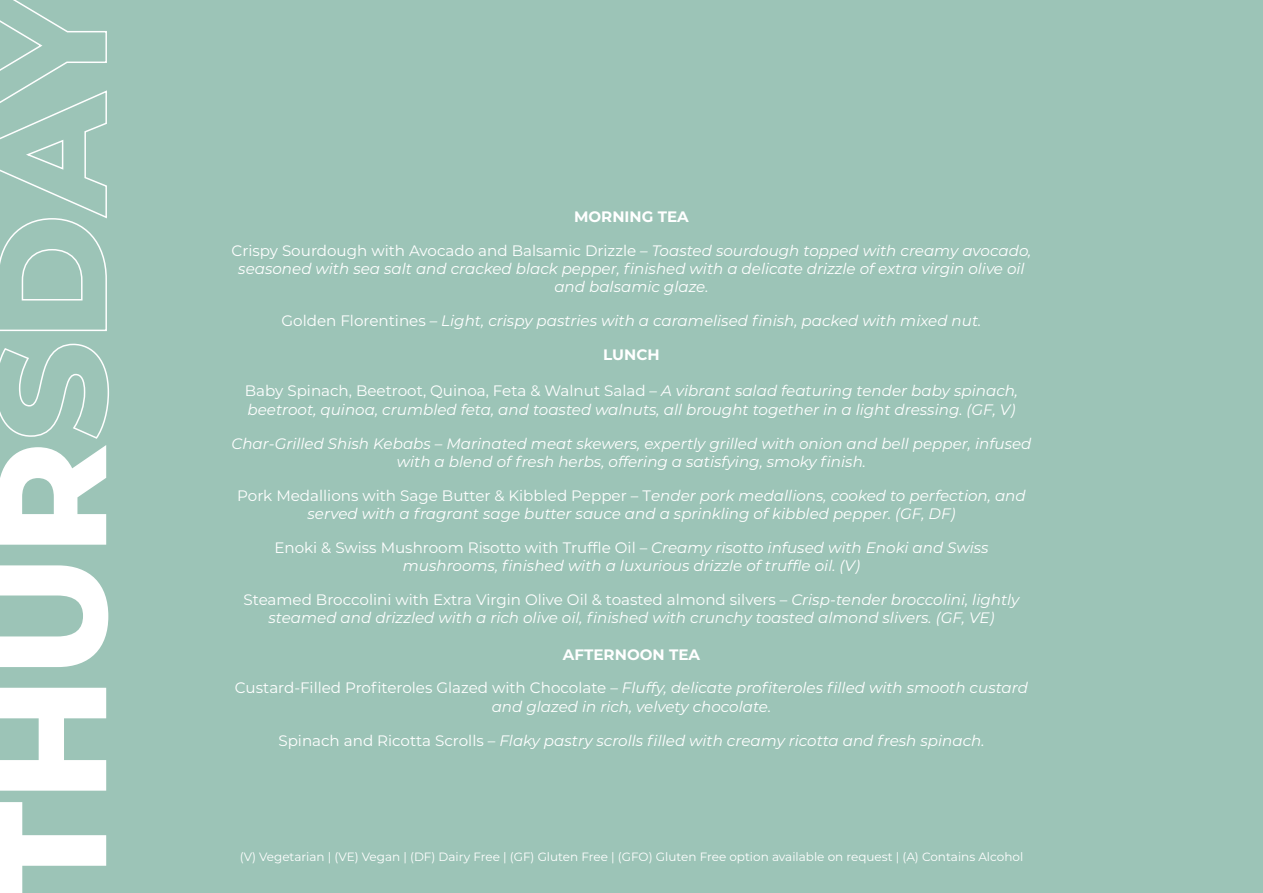
<style>
.page{position:relative;width:1263px;height:893px;background:#9cc4b7}
.page>*{position:absolute;margin:0;border:0;box-sizing:border-box;transform-origin:0 0}
.t1{font:800 154.5px "Montserrat";color:#fff}
.t2{font:italic 15.15px/18.1px "Montserrat";color:#fff;text-align:center}
.t3{font:700 15.15px "Montserrat";color:#fff}
.t4{font:12px "Montserrat";color:#fff}
.s1{font-style:normal}
</style>
<div class="page">
<h1 class="t1" style="left:-62px;top:900px;width:914px;rotate:-90deg">THURSDAY</h1>
<p class="t3" style="left:574px;top:206px;width:116px">MORNING TEA</p>
<p class="t2" style="left:231px;top:241px;width:801px"><span class="s1">Crispy Sourdough with Avocado and Balsamic Drizzle –</span> Toasted sourdough topped with creamy avocado, seasoned with sea salt and cracked black pepper, finished with a delicate drizzle of extra virgin olive oil and balsamic glaze.</p>
<p class="t2" style="left:281px;top:311px;width:701px"><span class="s1">Golden Florentines –</span> Light, crispy pastries with a caramelised finish, packed with mixed nut.</p>
<p class="t3" style="left:603px;top:344px;width:58px">LUNCH</p>
<p class="t2" style="left:245px;top:381px;width:775px;text-align:left"><span class="s1">Baby Spinach, Beetroot, Quinoa, Feta &amp; Walnut Salad –</span> A vibrant salad featuring tender baby spinach, beetroot, quinoa, crumbled feta, and toasted walnuts, all brought together in a light dressing. (GF, V)</p>
<p class="t2" style="left:231px;top:434px;width:801px">Char-Grilled Shish Kebabs – Marinated meat skewers, expertly grilled with onion and bell pepper, infused with a blend of fresh herbs, offering a satisfying, smoky finish.</p>
<p class="t2" style="left:237px;top:486px;width:790px"><span class="s1">Pork Medallions with Sage Butter &amp; Kibbled Pepper – T</span>ender pork medallions, cooked to perfection, and served with a fragrant sage butter sauce and a sprinkling of kibbled pepper. (GF, DF)</p>
<p class="t2" style="left:274px;top:538px;width:716px"><span class="s1">Enoki &amp; Swiss Mushroom Risotto with Truffle Oil –</span> Creamy risotto infused with Enoki and Swiss mushrooms, finished with a luxurious drizzle of truffle oil. (V)</p>
<p class="t2" style="left:243px;top:590px;width:777px"><span class="s1">Steamed Broccolini with Extra Virgin Olive Oil &amp; toasted almond silvers –</span> Crisp-tender broccolini, lightly steamed and drizzled with a rich olive oil, finished with crunchy toasted almond slivers. (GF, VE)</p>
<p class="t3" style="left:563px;top:643px;width:139px">AFTERNOON TEA</p>
<p class="t2" style="left:235px;top:678px;width:794px"><span class="s1">Custard-Filled Profiteroles Glazed with Chocolate –</span> Fluffy, delicate profiteroles filled with smooth custard and glazed in rich, velvety chocolate.</p>
<p class="t2" style="left:278px;top:731px;width:708px"><span class="s1">Spinach and Ricotta Scrolls –</span> Flaky pastry scrolls filled with creamy ricotta and fresh spinach.</p>
<p class="t4" style="left:240px;top:848px;width:785px">(V) Vegetarian | (VE) Vegan | (DF) Dairy Free | (GF) Gluten Free | (GFO) Gluten Free option available on request | (A) Contains Alcohol</p>
</div>
